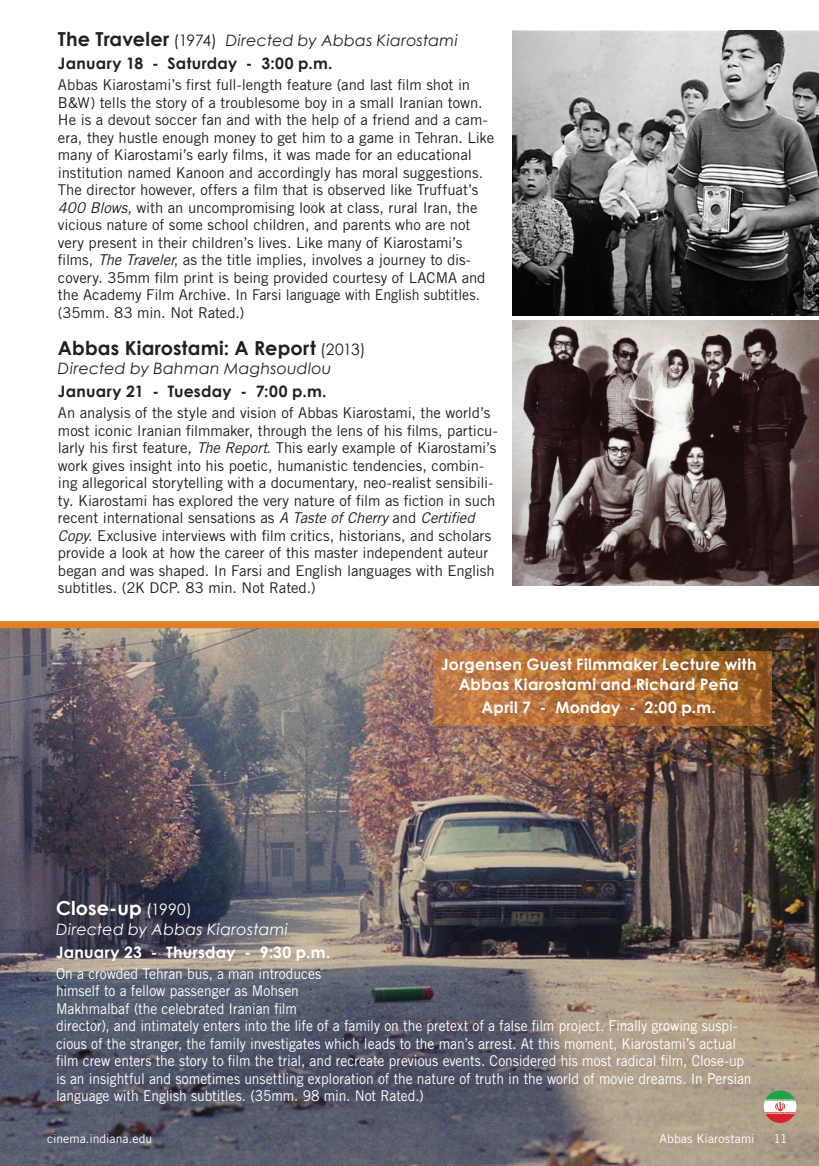
<style>
.page{position:relative;width:819px;height:1166px;background:#fff}
.page>*{position:absolute;margin:0;border:0;box-sizing:border-box;transform-origin:0 0}
.t1{font:700 19.25px "Century Gothic";letter-spacing:.01em;color:#231f20}
.t2{font:700 19.25px "Century Gothic";letter-spacing:.005em;color:#fff}
.t3{font:700 15.75px/19.2px "Century Gothic";letter-spacing:.015em;color:#fff;text-align:center}
.t4{font:italic 15.75px "Century Gothic";letter-spacing:.015em;color:#231f20}
.t5{font:700 15.75px "Century Gothic";letter-spacing:.015em;color:#231f20}
.t6{font:italic 15.75px "Century Gothic";letter-spacing:.015em;color:#fff}
.t7{font:14.88px/17.5px "Trade Gothic LT Std";letter-spacing:-.005em;color:#231f20}
.t8{font:14.88px/17.5px "Trade Gothic LT Std";letter-spacing:-.005em;color:#fff;scale:.93 1}
.page_number-left{font:12.25px "Trade Gothic LT Std";letter-spacing:.005em;color:#fff}
.s1{font-weight:700;font-style:normal;font-size:19.25px}
.s2{font-style:normal}
.s3{font-style:italic}
.s4{font-weight:400;font-size:15.75px}
</style>
<div class="page">
<img style="left:0;top:628px;width:819px;height:538px">
<div style="left:0;top:621px;width:819px;height:7px;background:#e27e26"></div>
<svg style="left:764px;top:1090px;width:33px;height:32px"></svg>
<img style="left:512px;top:30px;width:307px;height:285px">
<img style="left:512px;top:320px;width:307px;height:265px">
<svg style="left:433px;top:651px;width:339px;height:74px;background:#b06e37"></svg>
<p class="t4" style="left:58px;top:31px;width:401px"><span class="s1">The Traveler</span> <span class="s2">(1974)</span> Directed by Abbas Kiarostami</p>
<p class="t5" style="left:58px;top:53px;width:276px">January 18 - Saturday - 3:00 p.m.</p>
<p class="t7" style="left:58px;top:76px;width:438px">Abbas Kiarostami’s first full-length feature (and last film shot in B&amp;W) tells the story of a troublesome boy in a small Iranian town.<br>He is a devout soccer fan and with the help of a friend and a cam&shy;era, they hustle enough money to get him to a game in Tehran. Like many of Kiarostami’s early films, it was made for an educational institution named Kanoon and accordingly has moral suggestions.<br>The director however, offers a film that is observed like Truffuat’s <span class="s3">400 Blows,</span> with an uncompromising look at class, rural Iran, the vicious nature of some school children, and parents who are not very present in their children’s lives. Like many of Kiarostami’s films, <span class="s3">The Traveler</span>, as the title implies, involves a journey to dis&shy;covery. 35mm film print is being provided courtesy of LACMA and the Academy Film Archive. In Farsi language with English subtitles. (35mm. 83 min. Not Rated.)</p>
<p class="t1" style="left:58px;top:335px;width:309px">Abbas Kiarostami: A Report <span class="s4">(2013)</span></p>
<p class="t4" style="left:58px;top:358px;width:275px">Directed by Bahman Maghsoudlou</p>
<p class="t5" style="left:58px;top:381px;width:270px">January 21 - Tuesday - 7:00 p.m.</p>
<p class="t7" style="left:58px;top:404px;width:441px">An analysis of the style and vision of Abbas Kiarostami, the world’s most iconic Iranian filmmaker, through the lens of his films, particu&shy;larly his first feature, <span class="s3">The Report</span>. This early example of Kiarostami’s work gives insight into his poetic, humanistic tendencies, combin&shy;ing allegorical storytelling with a documentary, neo-realist sensibili&shy;ty. Kiarostami has explored the very nature of film as fiction in such recent international sensations as <span class="s3">A Taste of Cherry</span> and <span class="s3">Certified Copy</span>. Exclusive interviews with film critics, historians, and scholars provide a look at how the career of this master independent auteur began and was shaped. In Farsi and English languages with English subtitles. (2K DCP. 83 min. Not Rated.)</p>
<p class="t3" style="left:441px;top:654px;width:317px">Jorgensen Guest Filmmaker Lecture with<br>Abbas Kiarostami and Richard Peña</p>
<p class="t3" style="left:482px;top:697px;width:236px">April 7 - Monday - 2:00 p.m.</p>
<p class="t2" style="left:56px;top:896px;width:137px">Close-up <span class="s4">(1990)</span></p>
<p class="t6" style="left:56px;top:919px;width:234px">Directed by Abbas Kiarostami</p>
<p class="t3" style="left:56px;top:942px;width:276px">January 23 - Thursday - 9:30 p.m.</p>
<p class="t8" style="left:56px;top:964px;width:749px">On a crowded Tehran bus, a man introduces<br>himself to a fellow passenger as Mohsen<br>Makhmalbaf (the celebrated Iranian film<br>director), and intimately enters into the life of a family on the pretext of a false film project. Finally growing suspi&shy;cious of the stranger, the family investigates which leads to the man’s arrest. At this moment, Kiarostami’s actual film crew enters the story to film the trial, and recreate previous events. Considered his most radical film, Close-up is an insightful and sometimes unsettling exploration of the nature of truth in the world of movie dreams. In Persian language with English subtitles. (35mm. 98 min. Not Rated.)</p>
<p class="page_number-left" style="left:47px;top:1131px;width:107px">cinema.indiana.edu</p>
<p class="page_number-left" style="left:659px;top:1131px;width:97px">Abbas Kiarostami</p>
<p class="page_number-left" style="left:773px;top:1131px;width:16px">11</p>
</div>
